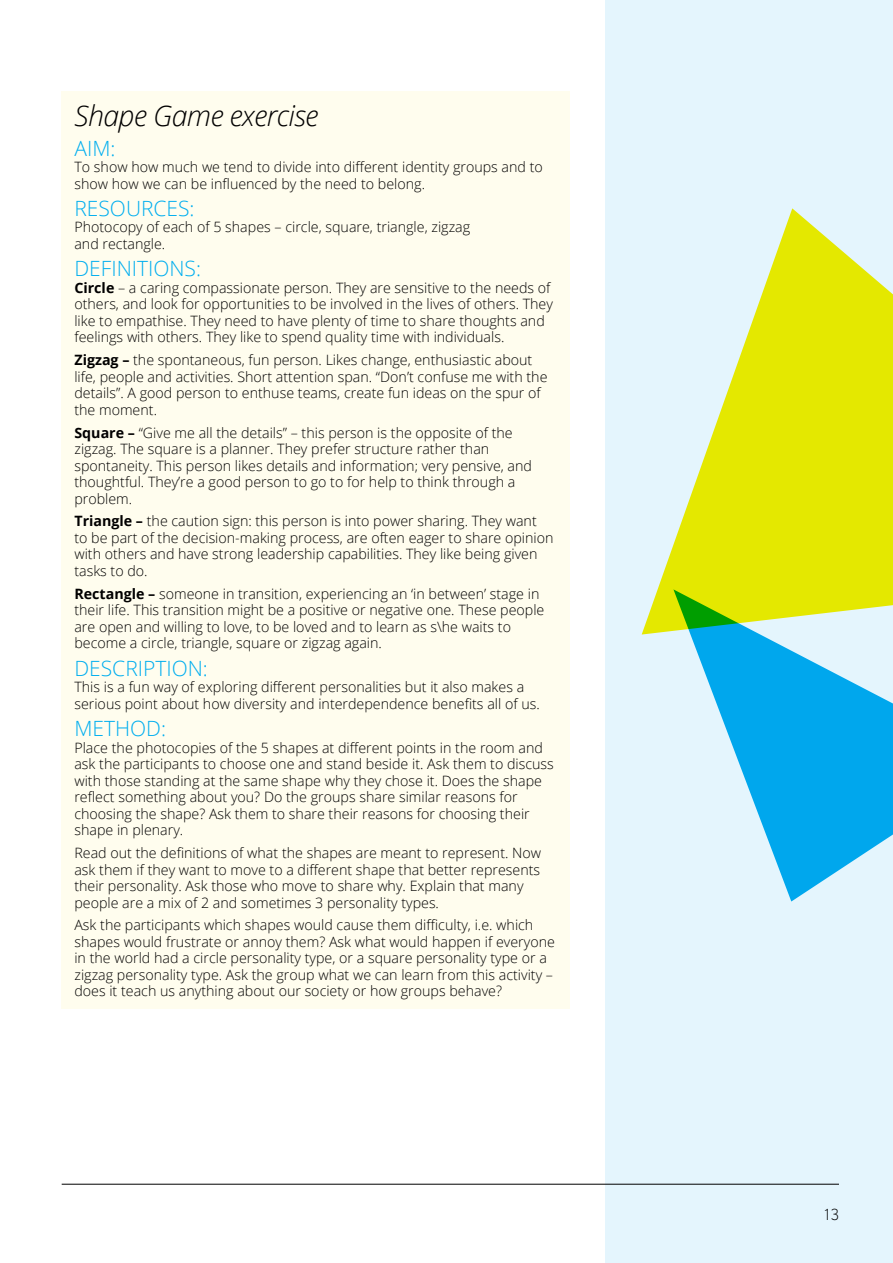
<style>
.page{position:relative;width:893px;height:1263px;background:#fff}
.page>*{position:absolute;margin:0;border:0;box-sizing:border-box;transform-origin:0 0}
.t1{font:italic 300 28.5px "Open Sans";letter-spacing:-.02em;color:#000}
.t2{font:300 21px "Open Sans";color:#00aeef}
.t3{font:300 15px "British Council Sans";color:#000}
.t4{font:300 14.25px/16.5px "Open Sans";color:#000}
.s1{font-weight:700}
</style>
<div class="page">
<div style="left:605px;top:0;width:288px;height:1263px;background:#e4f5fd"></div>
<svg style="left:642px;top:208px;width:251px;height:426px;fill:#e4e800"></svg>
<svg style="left:673px;top:589px;width:220px;height:312px"></svg>
<hr style="left:62px;top:1184px;width:777px;height:1px;background:#000">
<div style="left:62px;top:91px;width:508px;height:918px;background:#fffdee"></div>
<h1 class="t1" style="left:74px;top:96px;width:245px">Shape Game exercise</h1>
<h2 class="t2" style="left:74px;top:133px;width:43px">Aim:</h2>
<p class="t4" style="left:74px;top:158px;width:470px">To show how much we tend to divide into different identity groups and to show how we can be influenced by the need to belong.</p>
<h2 class="t2" style="left:74px;top:194px;width:26px">Resources</h2>
<h2 class="t2" style="left:190px;top:194px;width:6px">:</h2>
<p class="t4" style="left:74px;top:219px;width:397px">Photocopy of each of 5 shapes – circle, square, triangle, zigzag and rectangle.</p>
<h2 class="t2" style="left:74px;top:254px;width:49px">Definitions</h2>
<h2 class="t2" style="left:196px;top:254px;width:6px">:</h2>
<p class="t4" style="left:74px;top:279px;width:480px"><span class="s1">Circle</span> – a caring compassionate person. They are sensitive to the needs of others, and look for opportunities to be involved in the lives of others. They like to empathise. They need to have plenty of time to share thoughts and feelings with others. They like to spend quality time with individuals.</p>
<p class="t4" style="left:74px;top:351px;width:475px"><span class="s1">Zigzag –</span> the spontaneous, fun person. Likes change, enthusiastic about life, people and activities. Short attention span. “Don’t confuse me with the details”. A good person to enthuse teams, create fun ideas on the spur of the moment.</p>
<p class="t4" style="left:74px;top:424px;width:459px"><span class="s1">Square –</span> “Give me all the details” – this person is the opposite of the zigzag. The square is a planner. They prefer structure rather than spontaneity. This person likes details and information; very pensive, and thoughtful. They’re a good person to go to for help to think through a problem.</p>
<p class="t4" style="left:74px;top:513px;width:481px"><span class="s1">Triangle –</span> the caution sign: this person is into power sharing. They want<br>to be part of the decision-making process, are often eager to share opinion with others and have strong leadership capabilities. They like being given tasks to do.</p>
<p class="t4" style="left:74px;top:585px;width:471px"><span class="s1">Rectangle –</span> someone in transition, experiencing an ‘in between’ stage in their life. This transition might be a positive or negative one. These people are open and willing to love, to be loved and to learn as s\he waits to become a circle, triangle, square or zigzag again.</p>
<h2 class="t2" style="left:74px;top:654px;width:27px">Description</h2>
<h2 class="t2" style="left:203px;top:654px;width:6px">:</h2>
<p class="t4" style="left:74px;top:678px;width:467px">This is a fun way of exploring different personalities but it also makes a serious point about how diversity and interdependence benefits all of us.</p>
<h2 class="t2" style="left:74px;top:714px;width:14px">Met</h2>
<h2 class="t2" style="left:115px;top:714px;width:52px">hod:</h2>
<p class="t4" style="left:74px;top:739px;width:481px">Place the photocopies of the 5 shapes at different points in the room and ask the participants to choose one and stand beside it. Ask them to discuss with those standing at the same shape why they chose it. Does the shape reflect something about you? Do the groups share similar reasons for choosing the shape? Ask them to share their reasons for choosing their shape in plenary.</p>
<p class="t4" style="left:74px;top:844px;width:468px">Read out the definitions of what the shapes are meant to represent. Now ask them if they want to move to a different shape that better represents their personality. Ask those who move to share why. Explain that many people are a mix of 2 and sometimes 3 personality types.</p>
<p class="t4" style="left:74px;top:916px;width:482px">Ask the participants which shapes would cause them difficulty, i.e. which shapes would frustrate or annoy them? Ask what would happen if everyone in the world had a circle personality type, or a square personality type or a zigzag personality type. Ask the group what we can learn from this activity – does it teach us anything about our society or how groups behave?</p>
<p class="t3" style="left:823px;top:1205px;width:18px">13</p>
</div>
